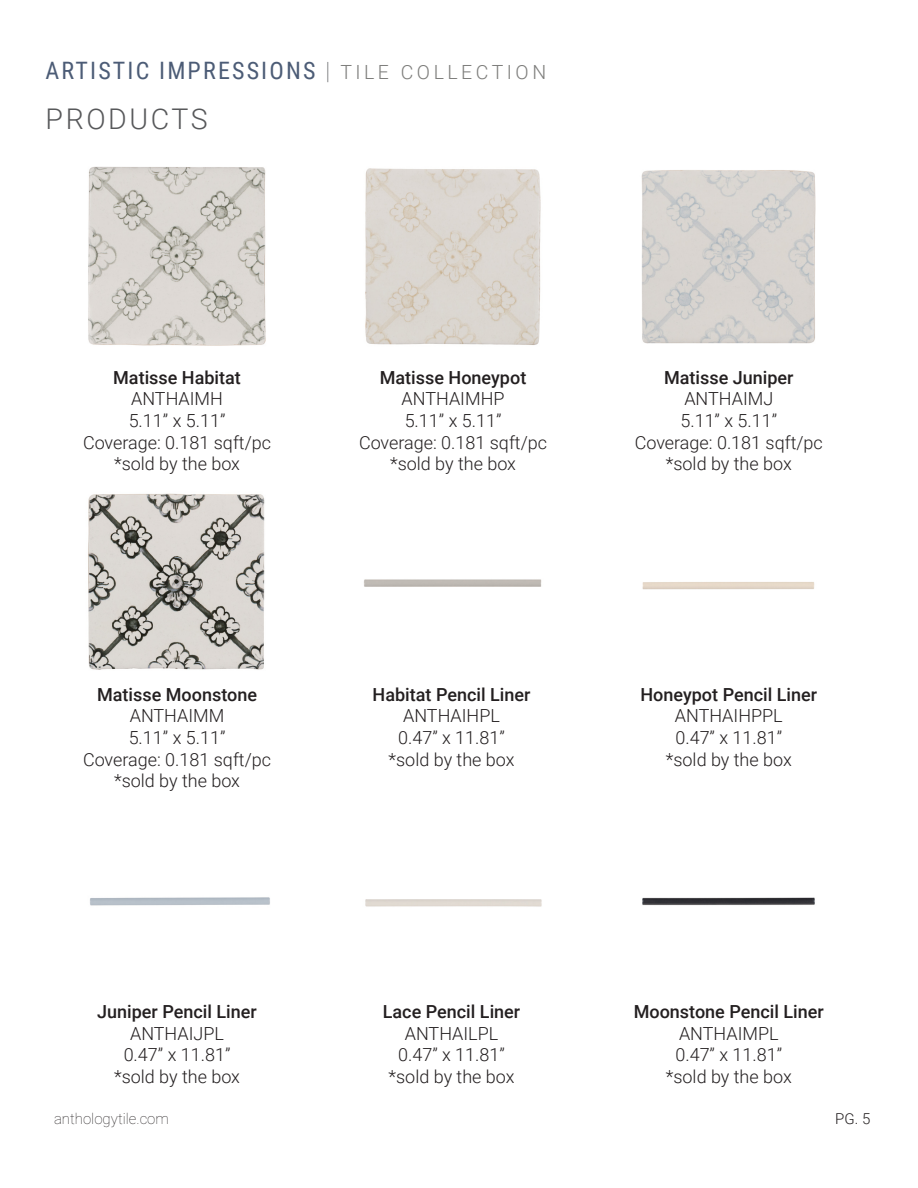
<style>
.page{position:relative;width:918px;height:1188px;background:#fff}
.page>*{position:absolute;margin:0;border:0;box-sizing:border-box;transform-origin:0 0}
.t1{font:300 28.5px "Roboto";letter-spacing:.09em;color:#57585a}
.t2{font:24px "Roboto Condensed";letter-spacing:.09em;color:#4c5c76}
.t3{font:300 18px "Roboto";color:#231f20}
.t4{font:500 18px/21.6px "Roboto";color:#231f20;text-align:center}
.t5{font:100 15px "Roboto";color:#231f20}
.t6{font:300 15px "Roboto";color:#231f20}
.s1{font-family:"Roboto";font-weight:100;color:#57585a}
.s2{font-family:"Roboto";font-weight:300;font-size:19.5px;color:#7e7e7c}
.s3{font-weight:300}
</style>
<div class="page">
<img style="left:88px;top:493px;width:177px;height:177px">
<img style="left:90px;top:897px;width:180px;height:9px">
<img style="left:364px;top:579px;width:178px;height:8px">
<img style="left:365px;top:899px;width:177px;height:8px">
<img style="left:642px;top:582px;width:173px;height:8px">
<img style="left:642px;top:897px;width:173px;height:9px">
<img style="left:641px;top:170px;width:175px;height:174px">
<img style="left:88px;top:166px;width:178px;height:180px">
<img style="left:365px;top:168px;width:176px;height:177px">
<p class="t2" style="left:46px;top:53px;width:502px">ARTISTIC IMPRESSIONS <span class="s1">|</span> <span class="s2">TILE COLLECTION</span></p>
<p class="t1" style="left:46px;top:99px;width:164px">PRODUCTS</p>
<p class="t4" style="left:113px;top:366px;width:129px">Matisse Habitat</p>
<p class="t3" style="left:131px;top:386px;width:93px">ANTHAIMH</p>
<p class="t3" style="left:129px;top:408px;width:98px">5.11” x 5.11”</p>
<p class="t3" style="left:83px;top:429px;width:190px">Coverage: 0.181 sqft/pc</p>
<p class="t3" style="left:114px;top:451px;width:128px">*sold by the box</p>
<p class="t4" style="left:97px;top:683px;width:161px">Matisse Moonstone</p>
<p class="t3" style="left:130px;top:703px;width:96px">ANTHAIMM</p>
<p class="t3" style="left:129px;top:725px;width:98px">5.11” x 5.11”</p>
<p class="t3" style="left:83px;top:747px;width:190px">Coverage: 0.181 sqft/pc</p>
<p class="t3" style="left:114px;top:768px;width:128px">*sold by the box</p>
<p class="t4" style="left:97px;top:1000px;width:161px">Juniper Pencil Liner</p>
<p class="t3" style="left:130px;top:1021px;width:95px">ANTHAIJPL</p>
<p class="t3" style="left:124px;top:1042px;width:108px">0.47” x 11.81”</p>
<p class="t3" style="left:114px;top:1064px;width:128px">*sold by the box</p>
<p class="t5" style="left:54px;top:1108px;width:116px">anthologytile.com</p>
<p class="t4" style="left:380px;top:366px;width:148px">Matisse Honeypot</p>
<p class="t3" style="left:402px;top:386px;width:104px">ANTHAIMHP</p>
<p class="t3" style="left:405px;top:408px;width:98px">5.11” x 5.11”</p>
<p class="t3" style="left:359px;top:429px;width:190px">Coverage: 0.181 sqft/pc</p>
<p class="t3" style="left:390px;top:451px;width:128px">*sold by the box</p>
<p class="t4" style="left:373px;top:683px;width:159px">Habitat Pencil Liner</p>
<p class="t3" style="left:403px;top:703px;width:98px">ANTHAIHPL</p>
<p class="t3" style="left:398px;top:725px;width:108px">0.47” x 11.81”</p>
<p class="t3" style="left:389px;top:747px;width:128px">*sold by the box</p>
<p class="t4" style="left:664px;top:366px;width:131px">Matisse Juniper</p>
<p class="t3" style="left:684px;top:386px;width:90px">ANTHAIMJ</p>
<p class="t3" style="left:680px;top:408px;width:98px">5.11” x 5.11”</p>
<p class="t3" style="left:635px;top:429px;width:190px">Coverage: 0.181 sqft/pc</p>
<p class="t3" style="left:666px;top:451px;width:128px">*sold by the box</p>
<p class="t4" style="left:640px;top:683px;width:178px">Honeypot Pencil Liner</p>
<p class="t3" style="left:675px;top:703px;width:109px">ANTHAIHPPL</p>
<p class="t3" style="left:675px;top:725px;width:108px">0.47” x 11.81”</p>
<p class="t3" style="left:666px;top:747px;width:128px">*sold by the box</p>
<p class="t4" style="left:383px;top:1000px;width:139px">Lace Pencil Liner</p>
<p class="t3" style="left:405px;top:1021px;width:95px">ANTHAILPL</p>
<p class="t3" style="left:398px;top:1042px;width:108px">0.47” x 11.81”</p>
<p class="t3" style="left:389px;top:1064px;width:128px">*sold by the box</p>
<p class="t4" style="left:634px;top:1000px;width:192px">Moonstone Pencil Liner<br><span class="s3">ANTHAIMPL</span></p>
<p class="t3" style="left:675px;top:1042px;width:108px">0.47” x 11.81”</p>
<p class="t3" style="left:666px;top:1064px;width:128px">*sold by the box</p>
<p class="t6" style="left:835px;top:1108px;width:37px">PG. 5</p>
</div>
